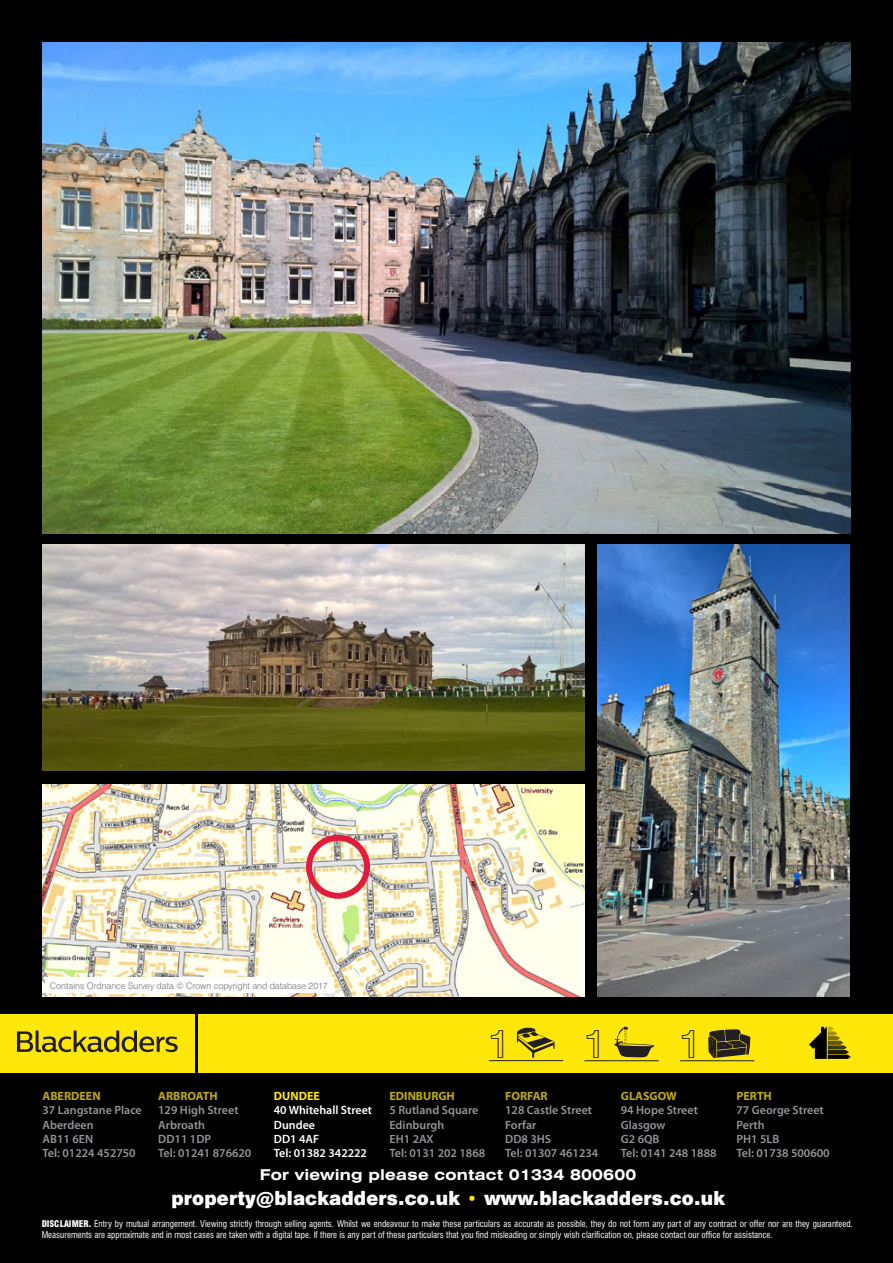
<style>
.page{position:relative;width:893px;height:1263px;background:#000}
.page>*{position:absolute;margin:0;border:0;box-sizing:border-box;transform-origin:0 0}
.Icon_info{font:39.3px "Swiss 721 BT Bold Outline";color:#231f20}
.t1{font:18px "Swiss 721 BT Black No 2";letter-spacing:.01em;color:#fff}
.t2{font:700 expanded 15px "Swiss 721 BT";letter-spacing:.01em;color:#fff}
.t3{font:600 12px "Myriad Pro";color:#939598}
.t4{font:600 12px "Myriad Pro";color:#fff}
.t5{font:700 12px "Myriad Pro";color:#beaa09}
.t6{font:700 12px "Myriad Pro";color:#ffe709}
.t7{font:condensed 9px/10.8px "Swiss 721 BT";color:#fff}
.Body_Text{font:300 9px "Swiss 721 BT";color:#6c6d70}
.s1{color:#ffe709}
.s2{font-weight:900}
</style>
<div class="page">
<div style="left:198px;top:1014px;width:695px;height:58px;background:#ffe709"></div>
<div style="left:0;top:1014px;width:194px;height:58px;background:#ffe709"></div>
<svg style="left:17px;top:1030px;width:161px;height:22px"></svg>
<svg style="left:517px;top:1028px;width:37px;height:30px"></svg>
<svg style="left:614px;top:1026px;width:40px;height:32px"></svg>
<svg style="left:708px;top:1029px;width:42px;height:29px"></svg>
<svg style="left:809px;top:1027px;width:41px;height:32px"></svg>
<hr style="left:489px;top:1060px;width:74px;height:1px;background:#231f20">
<hr style="left:584px;top:1060px;width:75px;height:1px;background:#231f20">
<hr style="left:680px;top:1060px;width:74px;height:1px;background:#231f20">
<img style="left:43px;top:544px;width:541px;height:226px">
<img style="left:597px;top:544px;width:253px;height:452px">
<img style="left:43px;top:43px;width:807px;height:491px">
<img style="left:43px;top:784px;width:541px;height:212px">
<div style="left:306px;top:835px;width:64px;height:64px;border:6px solid #e21c3c;border-radius:50%"></div>
<div style="left:46px;top:977px;width:288px;height:16px;background:#fff"></div>
<p class="Body_Text" style="left:50px;top:980px;width:279px">Contains Ordnance Survey data © Crown copyright and database 2017</p>
<p class="t5" style="left:43px;top:1089px;width:60px">ABERDEEN</p>
<p class="t3" style="left:43px;top:1103px;width:101px">37 Langstane Place</p>
<p class="t3" style="left:43px;top:1118px;width:53px">Aberdeen</p>
<p class="t3" style="left:43px;top:1132px;width:52px">AB11 6EN</p>
<p class="t3" style="left:43px;top:1147px;width:95px">Tel: 01224 452750</p>
<p class="t5" style="left:158px;top:1089px;width:61px">ARBROATH</p>
<p class="t3" style="left:158px;top:1103px;width:82px">129 High Street</p>
<p class="t3" style="left:158px;top:1118px;width:48px">Arbroath</p>
<p class="t3" style="left:158px;top:1132px;width:55px">DD11 1DP</p>
<p class="t3" style="left:158px;top:1147px;width:95px">Tel: 01241 876620</p>
<p class="t6" style="left:274px;top:1089px;width:47px">DUNDEE</p>
<p class="t4" style="left:274px;top:1103px;width:100px">40 Whitehall Street</p>
<p class="t4" style="left:274px;top:1118px;width:43px">Dundee</p>
<p class="t4" style="left:274px;top:1132px;width:47px">DD1 4AF</p>
<p class="t4" style="left:274px;top:1147px;width:95px">Tel: 01382 342222</p>
<p class="Icon_info" style="left:489px;top:1021px;width:23px">1</p>
<p class="Icon_info" style="left:584px;top:1021px;width:23px">1</p>
<p class="Icon_info" style="left:680px;top:1021px;width:23px">1</p>
<p class="t5" style="left:389px;top:1089px;width:67px">EDINBURGH</p>
<p class="t3" style="left:389px;top:1103px;width:90px">5 Rutland Square</p>
<p class="t3" style="left:389px;top:1118px;width:56px">Edinburgh</p>
<p class="t3" style="left:389px;top:1132px;width:46px">EH1 2AX</p>
<p class="t3" style="left:389px;top:1147px;width:97px">Tel: 0131 202 1868</p>
<p class="t5" style="left:505px;top:1089px;width:44px">FORFAR</p>
<p class="t3" style="left:505px;top:1103px;width:88px">128 Castle Street</p>
<p class="t3" style="left:505px;top:1118px;width:33px">Forfar</p>
<p class="t3" style="left:505px;top:1132px;width:48px">DD8 3HS</p>
<p class="t3" style="left:505px;top:1147px;width:95px">Tel: 01307 461234</p>
<p class="t5" style="left:621px;top:1089px;width:58px">GLASGOW</p>
<p class="t3" style="left:621px;top:1103px;width:79px">94 Hope Street</p>
<p class="t3" style="left:621px;top:1118px;width:46px">Glasgow</p>
<p class="t3" style="left:621px;top:1132px;width:40px">G2 6QB</p>
<p class="t3" style="left:621px;top:1147px;width:97px">Tel: 0141 248 1888</p>
<p class="t2" style="left:260px;top:1165px;width:378px">For viewing please contact 01334 800600</p>
<p class="t5" style="left:736px;top:1089px;width:37px">PERTH</p>
<p class="t3" style="left:736px;top:1103px;width:89px">77 George Street</p>
<p class="t3" style="left:736px;top:1118px;width:30px">Perth</p>
<p class="t3" style="left:736px;top:1132px;width:44px">PH1 5LB</p>
<p class="t3" style="left:736px;top:1147px;width:95px">Tel: 01738 500600</p>
<p class="t1" style="left:171px;top:1185px;width:555px">property@blackadders.co.uk <span class="s1">•</span> www.blackadders.co.uk</p>
<p class="t7" style="left:42px;top:1219px;width:813px"><span class="s2">DISCLAIMER.</span> Entry by mutual arrangement. Viewing strictly through selling agents. Whilst we endeavour to make these particulars as accurate as possible, they do not form any part of any contract or offer nor are they guaranteed.<br>Measurements are approximate and in most cases are taken with a digital tape. If there is any part of these particulars that you find misleading or simply wish clarification on, please contact our office for assistance.</p>
</div>
